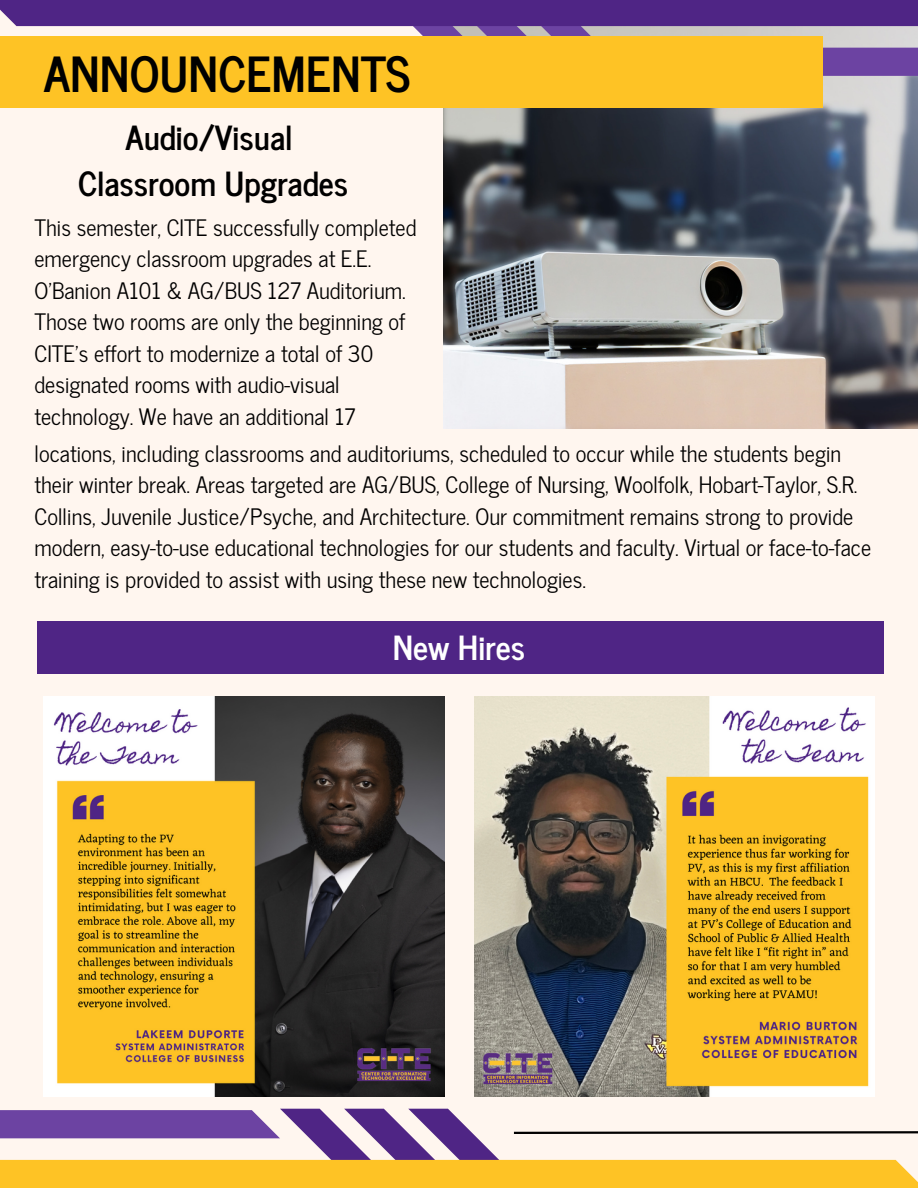
<style>
.page{position:relative;width:918px;height:1188px;background:#fff6ef}
.page>*{position:absolute;margin:0;border:0;box-sizing:border-box;transform-origin:0 0}
.t1{font:700 48px "News Cycle";color:#000}
.t2{font:700 33px "News Cycle";color:#000}
.t3{font:700 33px "News Cycle";color:#fff}
.t4{font:22.5px/31.5px "News Cycle";color:#000}
</style>
<div class="page">
<img style="left:444px;top:77px;width:474px;height:352px">
<svg style="left:0;top:0;width:918px;height:77px;background:#78579d"></svg>
<div style="left:0;top:36px;width:823px;height:72px;background:#fec325"></div>
<svg style="left:0;top:1109px;width:918px;height:79px"></svg>
<img style="left:44px;top:696px;width:400px;height:401px">
<img style="left:474px;top:696px;width:401px;height:401px">
<div style="left:37px;top:621px;width:847px;height:53px;background:#4f2585"></div>
<p class="t1" style="left:44px;top:32px;width:368px">ANNOUNCEMENTS</p>
<p class="t2" style="left:126px;top:109px;width:168px">Audio/Visual</p>
<p class="t2" style="left:78px;top:155px;width:271px">Classroom Upgrades</p>
<p class="t4" style="left:34px;top:210px;width:384px">This semester, CITE successfully completed emergency classroom upgrades at E.E.<br>O’Banion A101 &amp; AG/BUS 127 Auditorium.<br>Those two rooms are only the beginning of CITE’s effort to modernize a total of 30 designated rooms with audio-visual technology. We have an additional 17</p>
<p class="t4" style="left:34px;top:436px;width:838px">locations, including classrooms and auditoriums, scheduled to occur while the students begin their winter break. Areas targeted are AG/BUS, College of Nursing, Woolfolk, Hobart-Taylor, S.R.<br>Collins, Juvenile Justice/Psyche, and Architecture. Our commitment remains strong to provide modern, easy-to-use educational technologies for our students and faculty. Virtual or face-to-face training is provided to assist with using these new technologies.</p>
<p class="t3" style="left:393px;top:619px;width:134px">New Hires</p>
</div>
